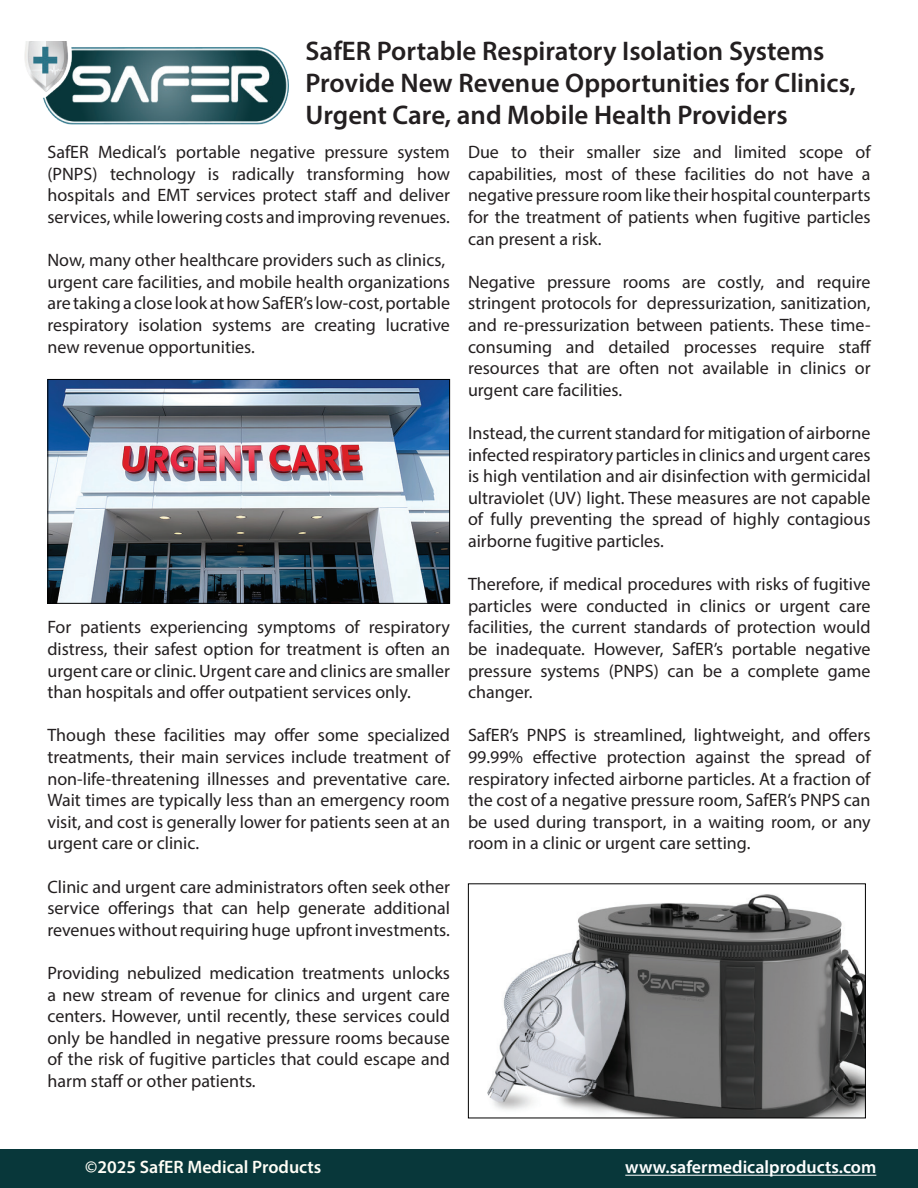
<style>
.page{position:relative;width:918px;height:1188px;background:#fff}
.page>*{position:absolute;margin:0;border:0;box-sizing:border-box;transform-origin:0 0}
.t1{font:600 27px/32.4px "Myriad Pro";color:#231f20}
.t2{font:18px/21.6px "Myriad Pro";color:#231f20;text-align:justify}
.t3{font:600 18px "Myriad Pro";color:#fff}
.t4{font:600 18px "Myriad Pro";color:#fffef6}
</style>
<div class="page">
<img style="left:24px;top:42px;width:265px;height:83px">
<div style="left:0;top:1149px;width:918px;height:39px;background:#08373a"></div>
<hr style="left:625px;top:1175px;width:251px;height:1px;background:#fff">
<img style="left:49px;top:381px;width:399px;height:221px">
<div style="left:47px;top:379px;width:403px;height:225px;border:1px solid #000"></div>
<img style="left:487px;top:894px;width:377px;height:222px">
<div style="left:468px;top:883px;width:398px;height:235px;border:1px solid #000"></div>
<h1 class="t1" style="left:305px;top:34px;width:552px">SafER Portable Respiratory Isolation Systems<br>Provide New Revenue Opportunities for Clinics,<br>Urgent Care, and Mobile Health Providers</h1>
<p class="t2" style="left:47px;top:141px;width:404px">SafER Medical’s portable negative pressure system (PNPS) technology is radically transforming how hospitals and EMT services protect staff and deliver services, while lowering costs and improving revenues.</p>
<p class="t2" style="left:47px;top:249px;width:404px;text-align:left">Now, many other healthcare providers such as clinics, urgent care facilities, and mobile health organizations are taking a close look at how SafER’s low-cost, portable respiratory isolation systems are creating lucrative new revenue opportunities.</p>
<p class="t2" style="left:468px;top:141px;width:404px">Due to their smaller size and limited scope of capabilities, most of these facilities do not have a negative pressure room like their hospital counterparts for the treatment of patients when fugitive particles can present a risk.</p>
<p class="t2" style="left:468px;top:271px;width:405px">Negative pressure rooms are costly, and require stringent protocols for depressurization, sanitization, and re-pressurization between patients. These time&shy;consuming and detailed processes require staff resources that are often not available in clinics or urgent care facilities.</p>
<p class="t2" style="left:468px;top:422px;width:404px">Instead, the current standard for mitigation of airborne infected respiratory particles in clinics and urgent cares is high ventilation and air disinfection with germicidal ultraviolet (UV) light. These measures are not capable of fully preventing the spread of highly contagious airborne fugitive particles.</p>
<p class="t2" style="left:468px;top:573px;width:404px">Therefore, if medical procedures with risks of fugitive particles were conducted in clinics or urgent care facilities, the current standards of protection would be inadequate. However, SafER’s portable negative pressure systems (PNPS) can be a complete game changer.</p>
<p class="t2" style="left:468px;top:724px;width:404px">SafER’s PNPS is streamlined, lightweight, and offers 99.99% effective protection against the spread of respiratory infected airborne particles. At a fraction of the cost of a negative pressure room, SafER’s PNPS can be used during transport, in a waiting room, or any room in a clinic or urgent care setting.</p>
<p class="t2" style="left:47px;top:616px;width:404px">For patients experiencing symptoms of respiratory distress, their safest option for treatment is often an urgent care or clinic. Urgent care and clinics are smaller than hospitals and offer outpatient services only.</p>
<p class="t2" style="left:47px;top:724px;width:404px">Though these facilities may offer some specialized treatments, their main services include treatment of non-life-threatening illnesses and preventative care.<br>Wait times are typically less than an emergency room visit, and cost is generally lower for patients seen at an urgent care or clinic.</p>
<p class="t2" style="left:47px;top:876px;width:404px">Clinic and urgent care administrators often seek other service offerings that can help generate additional revenues without requiring huge upfront investments.</p>
<p class="t2" style="left:47px;top:962px;width:404px">Providing nebulized medication treatments unlocks a new stream of revenue for clinics and urgent care centers. However, until recently, these services could only be handled in negative pressure rooms because of the risk of fugitive particles that could escape and harm staff or other patients.</p>
<p class="t4" style="left:85px;top:1156px;width:238px">©2025 SafER Medical Products</p>
<p class="t3" style="left:625px;top:1156px;width:253px">www.safermedicalproducts.com</p>
</div>
